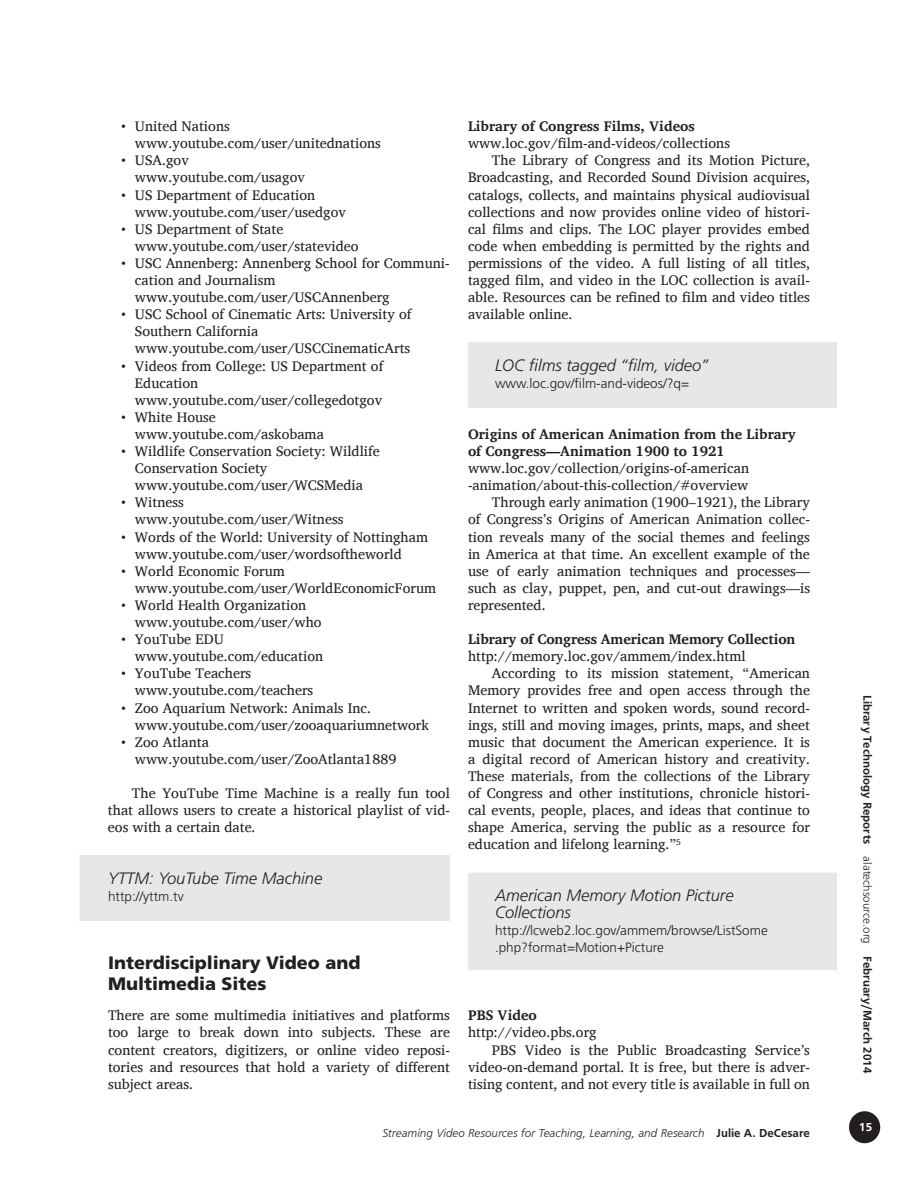
<style>
.page{position:relative;width:918px;height:1188px;background:#fff}
.page>*{position:absolute;margin:0;border:0;box-sizing:border-box;transform-origin:0 0}
.t1{font:900 18px/21px "Frutiger";color:#231f20}
.t2{font:italic 300 16.5px/17.1px "Frutiger";color:#231f20}
.t3{font:14.25px/17.1px "Charis SIL";color:#231f20}
.t4{font:700 14.25px/17.1px "Charis SIL";color:#231f20}
.t5{font:300 13.5px/17.1px "Frutiger";color:#231f20}
.t6{font:12px "Frugal Sans Light Italic DTC";color:#231f20}
.t7{font:12px "Frugal Sans Bold DTC";color:#231f20}
.t8{font:12px "Frugal Sans Bold DTC";color:#fff}
.s1{font-family:"Frugal Sans Bold DTC"}
.s2{font-family:"Frugal Sans Light DTC"}
</style>
<div class="page">
<div style="left:850px;top:1112px;width:29px;height:31px;background:#231f20;border-radius:50%"></div>
<div style="left:849px;top:1111px;width:31px;height:32px;border:2px solid #231f20;border-radius:50%"></div>
<div style="left:80px;top:855px;width:370px;height:66px;background:#e6e7e9"></div>
<div style="left:468px;top:342px;width:369px;height:66px;background:#e6e7e9"></div>
<div style="left:468px;top:873px;width:369px;height:97px;background:#e6e7e9"></div>
<p class="t3" style="left:135px;top:118px;width:247px;text-indent:-13px">• United Nations www.youtube.com/user/unitednations</p>
<p class="t3" style="left:135px;top:152px;width:172px;text-indent:-13px">• USA.gov www.youtube.com/usagov</p>
<p class="t3" style="left:135px;top:186px;width:213px;text-indent:-13px">• US Department of Education www.youtube.com/user/usedgov</p>
<p class="t3" style="left:135px;top:220px;width:225px;text-indent:-13px">• US Department of State www.youtube.com/user/statevideo</p>
<p class="t3" style="left:135px;top:254px;width:316px;text-indent:-13px">• USC Annenberg: Annenberg School for Communi&shy;cation and Journalism www.youtube.com/user/USCAnnenberg</p>
<p class="t3" style="left:135px;top:306px;width:278px;text-indent:-13px">• USC School of Cinematic Arts: University of<br>Southern California www.youtube.com/user/USCCinematicArts</p>
<p class="t3" style="left:135px;top:357px;width:250px;text-indent:-13px">• Videos from College: US Department of<br>Education www.youtube.com/user/collegedotgov</p>
<p class="t3" style="left:135px;top:408px;width:191px;text-indent:-13px">• White House www.youtube.com/askobama</p>
<p class="t3" style="left:135px;top:443px;width:246px;text-indent:-13px">• Wildlife Conservation Society: Wildlife<br>Conservation Society www.youtube.com/user/WCSMedia</p>
<p class="t3" style="left:135px;top:494px;width:210px;text-indent:-13px">• Witness www.youtube.com/user/Witness</p>
<p class="t3" style="left:135px;top:528px;width:295px;text-indent:-13px">• Words of the World: University of Nottingham www.youtube.com/user/wordsoftheworld</p>
<p class="t3" style="left:135px;top:562px;width:303px;text-indent:-13px">• World Economic Forum www.youtube.com/user/WorldEconomicForum</p>
<p class="t3" style="left:135px;top:596px;width:188px;text-indent:-13px">• World Health Organization www.youtube.com/user/who</p>
<p class="t3" style="left:135px;top:631px;width:190px;text-indent:-13px">• YouTube EDU www.youtube.com/education</p>
<p class="t3" style="left:135px;top:665px;width:180px;text-indent:-13px">• YouTube Teachers www.youtube.com/teachers</p>
<p class="t3" style="left:135px;top:699px;width:296px;text-indent:-13px">• Zoo Aquarium Network: Animals Inc. www.youtube.com/user/zooaquariumnetwork</p>
<p class="t3" style="left:135px;top:733px;width:263px;text-indent:-13px">• Zoo Atlanta www.youtube.com/user/ZooAtlanta1889</p>
<p class="t3" style="left:108px;top:785px;width:343px;text-align:justify;text-indent:24px">The YouTube Time Machine is a really fun tool that allows users to create a historical playlist of vid&shy;eos with a certain date.</p>
<p class="t2" style="left:108px;top:869px;width:216px">YTTM: YouTube Time Machine</p>
<p class="t5" style="left:108px;top:888px;width:77px">http://yttm.tv</p>
<p class="t1" style="left:108px;top:952px;width:254px">Interdisciplinary Video and<br>Multimedia Sites</p>
<p class="t3" style="left:108px;top:1007px;width:344px;text-align:justify">There are some multimedia initiatives and platforms too large to break down into subjects. These are content creators, digitizers, or online video reposi&shy;tories and resources that hold a variety of different subject areas.</p>
<p class="t4" style="left:468px;top:118px;width:228px">Library of Congress Films, Videos</p>
<p class="t3" style="left:468px;top:135px;width:264px">www.loc.gov/film-and-videos/collections</p>
<p class="t3" style="left:492px;top:152px;width:320px">The Library of Congress and its Motion Picture,</p>
<p class="t3" style="left:468px;top:169px;width:344px">Broadcasting, and Recorded Sound Division acquires,</p>
<p class="t3" style="left:468px;top:186px;width:343px">catalogs, collects, and maintains physical audiovisual</p>
<p class="t3" style="left:468px;top:203px;width:343px">collections and now provides online video of histori-</p>
<p class="t3" style="left:468px;top:220px;width:343px">cal films and clips. The LOC player provides embed</p>
<p class="t3" style="left:468px;top:237px;width:343px">code when embedding is permitted by the rights and</p>
<p class="t3" style="left:468px;top:254px;width:343px">permissions of the video. A full listing of all titles,</p>
<p class="t3" style="left:468px;top:272px;width:343px">tagged film, and video in the LOC collection is avail-</p>
<p class="t3" style="left:468px;top:289px;width:343px">able. Resources can be refined to film and video titles</p>
<p class="t3" style="left:468px;top:306px;width:106px">available online.</p>
<p class="t2" style="left:495px;top:356px;width:215px">LOC films tagged “film, video”</p>
<p class="t5" style="left:495px;top:375px;width:196px">www.loc.gov/film-and-videos/?q=</p>
<p class="t4" style="left:468px;top:425px;width:330px">Origins of American Animation from the Library of Congress—Animation 1900 to 1921</p>
<p class="t3" style="left:468px;top:460px;width:283px">www.loc.gov/collection/origins-of-american</p>
<p class="t3" style="left:468px;top:477px;width:282px">-animation/about-this-collection/#overview</p>
<p class="t3" style="left:492px;top:494px;width:320px">Through early animation (1900–1921), the Library</p>
<p class="t3" style="left:468px;top:511px;width:343px">of Congress’s Origins of American Animation collec-</p>
<p class="t3" style="left:468px;top:528px;width:343px">tion reveals many of the social themes and feelings</p>
<p class="t3" style="left:468px;top:545px;width:343px">in America at that time. An excellent example of the</p>
<p class="t3" style="left:468px;top:562px;width:343px">use of early animation techniques and processes—</p>
<p class="t3" style="left:468px;top:579px;width:344px">such as clay, puppet, pen, and cut-out drawings—is</p>
<p class="t3" style="left:468px;top:596px;width:79px">represented.</p>
<p class="t4" style="left:468px;top:631px;width:329px">Library of Congress American Memory Collection</p>
<p class="t3" style="left:468px;top:648px;width:279px">http://memory.loc.gov/ammem/index.html</p>
<p class="t3" style="left:492px;top:665px;width:320px">According to its mission statement, “American</p>
<p class="t3" style="left:468px;top:682px;width:343px">Memory provides free and open access through the</p>
<p class="t3" style="left:468px;top:699px;width:343px">Internet to written and spoken words, sound record-</p>
<p class="t3" style="left:468px;top:716px;width:343px">ings, still and moving images, prints, maps, and sheet</p>
<p class="t3" style="left:468px;top:733px;width:343px">music that document the American experience. It is</p>
<p class="t3" style="left:468px;top:750px;width:344px">a digital record of American history and creativity.</p>
<p class="t3" style="left:468px;top:767px;width:343px">These materials, from the collections of the Library</p>
<p class="t3" style="left:468px;top:785px;width:343px">of Congress and other institutions, chronicle histori-</p>
<p class="t3" style="left:468px;top:802px;width:343px">cal events, people, places, and ideas that continue to</p>
<p class="t3" style="left:468px;top:819px;width:343px">shape America, serving the public as a resource for</p>
<p class="t3" style="left:468px;top:836px;width:214px">education and lifelong learning.”<sup>5</sup></p>
<p class="t2" style="left:495px;top:887px;width:240px">American Memory Motion Picture<br>Collections</p>
<p class="t5" style="left:495px;top:922px;width:274px">http://lcweb2.loc.gov/ammem/browse/ListSome .php?format=Motion+Picture</p>
<p class="t4" style="left:468px;top:1007px;width:70px">PBS Video</p>
<p class="t3" style="left:468px;top:1024px;width:130px">http://video.pbs.org</p>
<p class="t3" style="left:492px;top:1041px;width:319px">PBS Video is the Public Broadcasting Service’s</p>
<p class="t3" style="left:468px;top:1058px;width:343px">video-on-demand portal. It is free, but there is adver-</p>
<p class="t3" style="left:468px;top:1075px;width:343px">tising content, and not every title is available in full on</p>
<p class="t6" style="left:382px;top:1126px;width:429px">Streaming Video Resources for Teaching, Learning, and Research <span class="s1">Julie A. DeCesare</span></p>
<p class="t7" style="left:874px;top:695px;width:380px;rotate:90deg">Library Technology Reports <span class="s2">alatechsource.org</span> February/March 2014</p>
<p class="t8" style="left:859px;top:1120px;width:14px">15</p>
</div>
